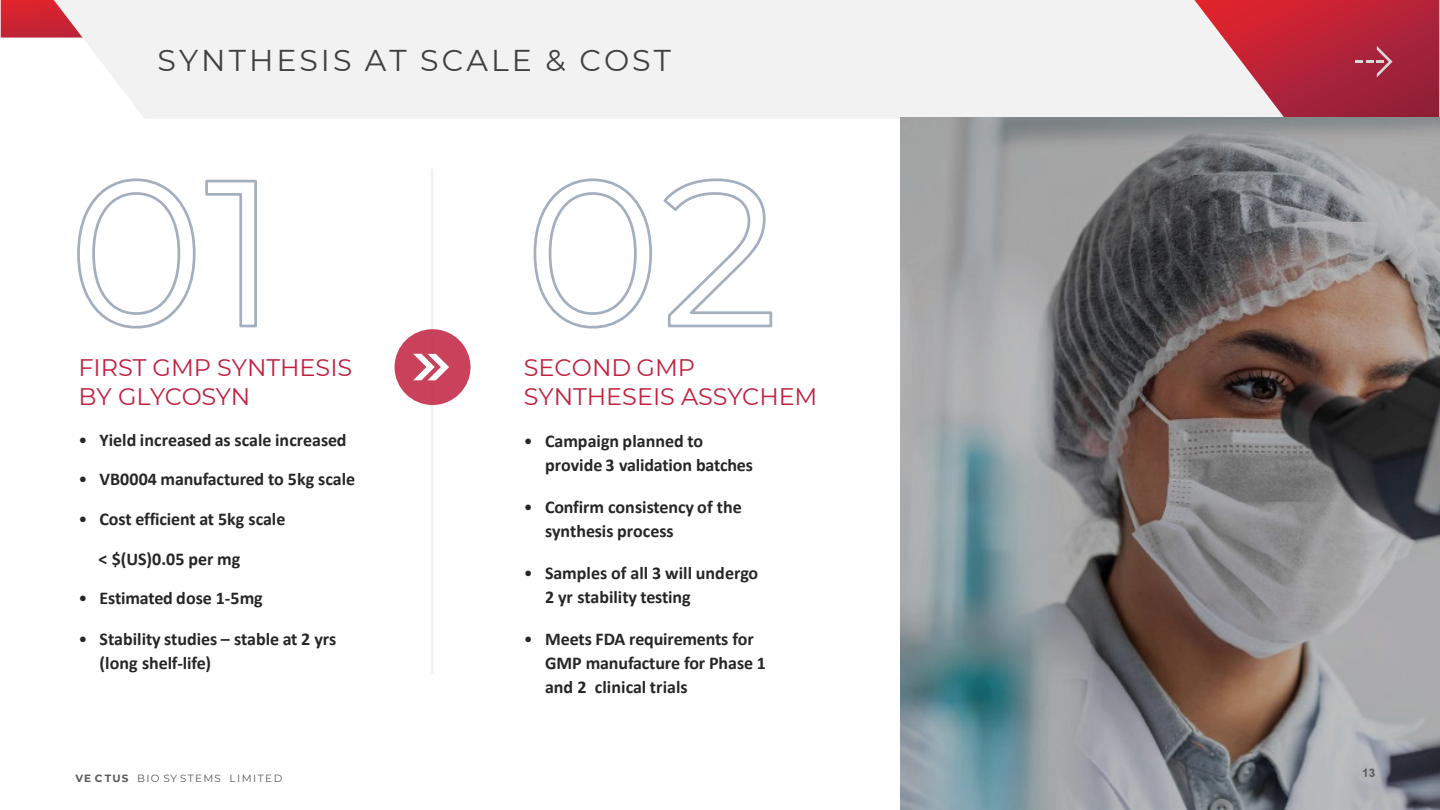
<style>
.page{position:relative;width:1440px;height:810px;background:#fff}
.page>*{position:absolute;margin:0;border:0;box-sizing:border-box;transform-origin:0 0}
.t1{font:30px "Montserrat";letter-spacing:.1em;color:#404040}
.t2{font:24px/28.8px "Montserrat";color:#c1203f}
.t3{font:700 18px/24px "Calibri";letter-spacing:-.005em;color:#262626}
.t4{font:700 18px "Browallia New";color:#595959}
.t5{font:10.5px "Montserrat";letter-spacing:.13em;color:#595959}
.s1{font-weight:400}
.s2{font-weight:700}
</style>
<div class="page">
<svg style="left:1px;top:0;width:53px;height:38px;background:#cf2533"></svg>
<div style="left:54px;top:0;width:1140px;height:118px;background:#f2f2f2"></div>
<svg style="left:1194px;top:0;width:245px;height:117px"></svg>
<img style="left:900px;top:117px;width:540px;height:693px">
<svg style="left:77px;top:178px;width:180px;height:151px"></svg>
<svg style="left:533px;top:178px;width:240px;height:151px"></svg>
<hr style="left:431px;top:169px;width:2px;height:505px;background:#f2f2f2">
<div style="left:395px;top:329px;width:76px;height:76px;background:#ca415b;border-radius:50%"></div>
<svg style="left:413px;top:354px;width:36px;height:26px"></svg>
<p class="t1" style="left:158px;top:40px;width:515px">SYNTHESIS AT SCALE &amp; COST</p>
<p class="t2" style="left:78px;top:352px;width:275px">FIRST GMP SYNTHESIS<br>BY GLYCOSYN</p>
<p class="t3" style="left:78px;top:428px;width:270px"><span class="s1">•</span> Yield increased as scale increased</p>
<p class="t3" style="left:78px;top:467px;width:278px"><span class="s1">•</span> VB0004 manufactured to 5kg scale</p>
<p class="t3" style="left:78px;top:507px;width:209px"><span class="s1">•</span> Cost efficient at 5kg scale</p>
<p class="t3" style="left:99px;top:546px;width:143px">&lt; $(US)0.05 per mg</p>
<p class="t3" style="left:78px;top:586px;width:186px"><span class="s1">•</span> Estimated dose 1-5mg</p>
<p class="t3" style="left:100px;top:627px;width:238px;text-indent:-21px"><span class="s1">•</span> Stability studies – stable at 2 yrs (long shelf-life)</p>
<p class="t5" style="left:75px;top:771px;width:208px"><span class="s2">VE CTUS</span> BIO SY STEMS LIMITED</p>
<p class="t2" style="left:524px;top:352px;width:295px">SECOND GMP<br>SYNTHESEIS ASSYCHEM</p>
<p class="t3" style="left:545px;top:429px;width:209px;text-indent:-21px"><span class="s1">•</span> Campaign planned to provide 3 validation batches</p>
<p class="t3" style="left:545px;top:494px;width:198px;text-indent:-21px"><span class="s1">•</span> Confirm consistency of the synthesis process</p>
<p class="t3" style="left:545px;top:561px;width:215px;text-indent:-21px"><span class="s1">•</span> Samples of all 3 will undergo<br>2 yr stability testing</p>
<p class="t3" style="left:545px;top:627px;width:222px;text-indent:-21px"><span class="s1">•</span> Meets FDA requirements for<br>GMP manufacture for Phase 1 and 2 clinical trials</p>
<p class="t4" style="left:1362px;top:761px;width:15px">13</p>
</div>
